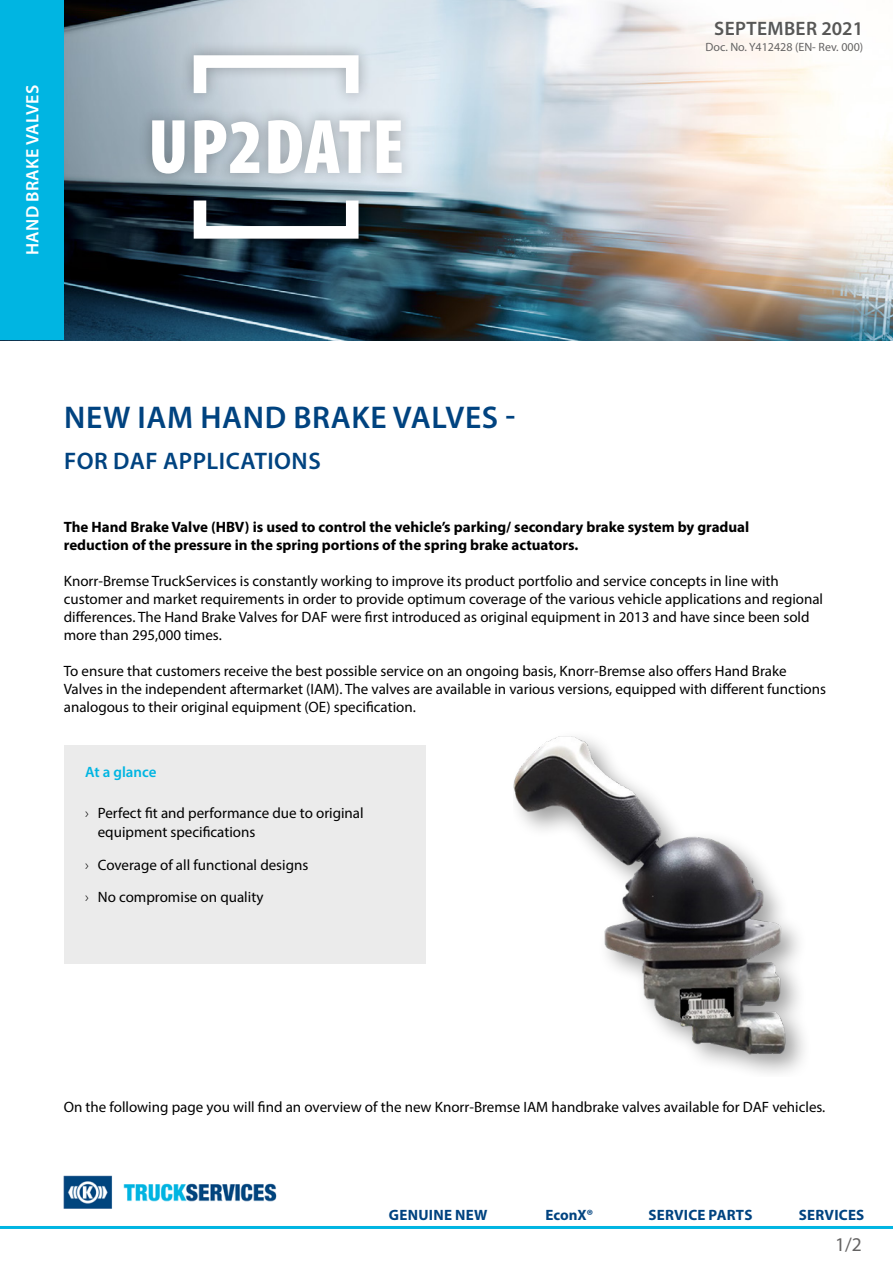
<style>
.page{position:relative;width:893px;height:1263px;background:#fff}
.page>*{position:absolute;margin:0;border:0;box-sizing:border-box;transform-origin:0 0}
.t1{font:900 condensed 78px "Myriad Pro";letter-spacing:.01em;color:#fff}
.t2{font:600 31.5px "Myriad Pro";letter-spacing:.02em;color:#004380}
.t3{font:600 24px "Myriad Pro";letter-spacing:.02em;color:#004380}
.t4{font:600 19.5px "Myriad Pro";letter-spacing:.02em;color:#575756}
.t5{font:19.5px "Myriad Pro";color:#646363}
.t6{font:600 18px "Myriad Pro";letter-spacing:.02em;color:#fff}
.t7{font:15px/18px "Myriad Pro";color:#000}
.t8{font:700 15px/18px "Myriad Pro";color:#000}
.t9{font:700 15px "Myriad Pro";letter-spacing:.015em;color:#004380}
.t10{font:600 15px "Myriad Pro";color:#00b5e2}
.t11{font:12px "Myriad Pro";color:#646363}
.s1{font-weight:300}
</style>
<div class="page">
<img style="left:64px;top:1176px;width:213px;height:32px">
<hr style="left:0;top:1226px;width:893px;height:3px;background:#00b5e2">
<img style="left:64px;top:0;width:829px;height:340px">
<div style="left:0;top:0;width:64px;height:340px;background:#00b5e2"></div>
<div style="left:138px;top:41px;width:277px;height:212px;background:#000;opacity:.3"></div>
<div style="left:194px;top:194px;width:165px;height:45px;border:13px solid #fff"></div>
<div style="left:194px;top:55px;width:165px;height:44px;border:13px solid #fff"></div>
<div style="left:514px;top:732px;width:299px;height:344px;background:#000;opacity:.39"></div>
<img style="left:514px;top:732px;width:272px;height:325px">
<div style="left:64px;top:745px;width:361px;height:218px;background:#ebebeb"></div>
<p class="t6" style="left:21px;top:255px;width:172px;rotate:-90deg">HAND BRAKE VALVES</p>
<h1 class="t1" style="left:148px;top:97px;width:258px">UP2DATE</h1>
<h3 class="t4" style="left:714px;top:16px;width:150px">SEPTEMBER 2021</h3>
<p class="t11" style="left:705px;top:40px;width:159px">Doc. No. Y412428 (EN- Rev. 000)</p>
<h2 class="t2" style="left:64px;top:397px;width:453px">NEW IAM HAND BRAKE VALVES -</h2>
<h3 class="t3" style="left:64px;top:446px;width:258px">FOR DAF APPLICATIONS</h3>
<p class="t8" style="left:64px;top:518px;width:687px">The Hand Brake Valve (HBV) is used to control the vehicle’s parking/ secondary brake system by gradual reduction of the pressure in the spring portions of the spring brake actuators.</p>
<p class="t7" style="left:64px;top:572px;width:761px">Knorr-Bremse TruckServices is constantly working to improve its product portfolio and service concepts in line with customer and market requirements in order to provide optimum coverage of the various vehicle applications and regional differences. The Hand Brake Valves for DAF were first introduced as original equipment in 2013 and have since been sold more than 295,000 times.</p>
<p class="t7" style="left:64px;top:662px;width:764px">To ensure that customers receive the best possible service on an ongoing basis, Knorr-Bremse also offers Hand Brake<br>Valves in the independent aftermarket (IAM). The valves are available in various versions, equipped with different functions analogous to their original equipment (OE) specification.</p>
<p class="t10" style="left:85px;top:763px;width:73px">At a glance</p>
<p class="t7" style="left:98px;top:803px;width:267px;line-height:19.5px;text-indent:-13px"><span class="s1">›</span> Perfect fit and performance due to original equipment specifications</p>
<p class="t7" style="left:85px;top:848px;width:225px;line-height:32.2px"><span class="s1">›</span> Coverage of all functional designs <span class="s1">›</span> No compromise on quality</p>
<p class="t7" style="left:64px;top:1097px;width:763px">On the following page you will find an overview of the new Knorr-Bremse IAM handbrake valves available for DAF vehicles.</p>
<p class="t9" style="left:389px;top:1205px;width:100px">GENUINE NEW</p>
<p class="t9" style="left:545px;top:1205px;width:49px">EconX®</p>
<p class="t9" style="left:648px;top:1205px;width:106px">SERVICE PARTS</p>
<p class="t9" style="left:799px;top:1205px;width:67px">SERVICES</p>
<h3 class="t5" style="left:835px;top:1232px;width:28px">1/2</h3>
</div>
